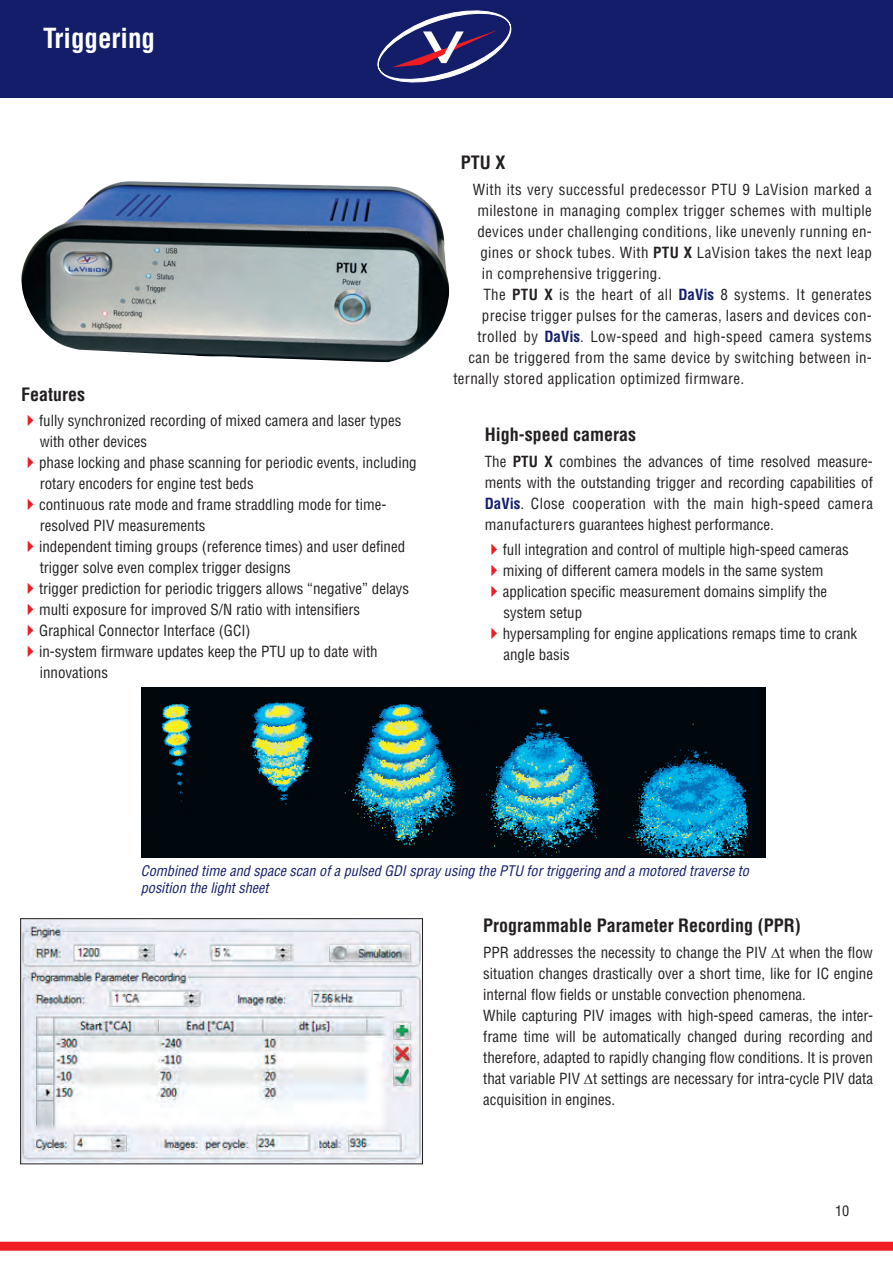
<style>
.page{position:relative;width:893px;height:1263px;background:#fff}
.page>*{position:absolute;margin:0;border:0;box-sizing:border-box;transform-origin:0 0}
.t1{font:700 condensed 27px "Helvetica";color:#fff}
.t2{font:700 condensed 18px "Helvetica";color:#231f20}
.t3{font:condensed 15px/21px "Helvetica";color:#231f20}
.t4{font:condensed 15px "Helvetica";letter-spacing:.025em;color:#231f20}
.t5{font:italic condensed 14.25px/17.1px "Helvetica";color:#131d6a}
.t6{font:condensed 14.25px "Helvetica";color:#231f20}
.s1{color:#ee1d23}
.s2{font-weight:700}
.s3{font-weight:700;color:#131d6a}
</style>
<div class="page">
<div style="left:0;top:0;width:893px;height:97px;background:#131d6a"></div>
<div style="left:0;top:1242px;width:893px;height:9px;background:#ee1d23"></div>
<svg style="left:378px;top:11px;width:133px;height:71px"></svg>
<img style="left:21px;top:181px;width:429px;height:181px">
<img style="left:141px;top:688px;width:625px;height:170px">
<img style="left:22px;top:920px;width:399px;height:242px">
<div style="left:20px;top:918px;width:403px;height:246px;border:1px solid #231f20"></div>
<h1 class="t1" style="left:43px;top:22px;width:113px">Triggering</h1>
<p class="t2" style="left:21px;top:383px;width:65px">Features</p>
<p class="t3" style="left:40px;top:410px;width:363px;text-indent:-19px"><span class="s1">✔</span>fully synchronized recording of mixed camera and laser types with other devices</p>
<p class="t3" style="left:40px;top:452px;width:379px;text-indent:-19px"><span class="s1">✔</span>phase locking and phase scanning for periodic events, including rotary encoders for engine test beds</p>
<p class="t3" style="left:40px;top:494px;width:348px;text-indent:-19px"><span class="s1">✔</span>continuous rate mode and frame straddling mode for time&shy;resolved PIV measurements</p>
<p class="t3" style="left:40px;top:536px;width:367px;text-indent:-19px"><span class="s1">✔</span>independent timing groups (reference times) and user defined trigger solve even complex trigger designs</p>
<p class="t3" style="left:21px;top:578px;width:390px"><span class="s1">✔</span>trigger prediction for periodic triggers allows “negative” delays</p>
<p class="t3" style="left:21px;top:599px;width:341px"><span class="s1">✔</span>multi exposure for improved S/N ratio with intensifiers</p>
<p class="t3" style="left:21px;top:620px;width:231px"><span class="s1">✔</span>Graphical Connector Interface (GCI)</p>
<p class="t3" style="left:40px;top:641px;width:339px;text-indent:-19px"><span class="s1">✔</span>in-system firmware updates keep the PTU up to date with innovations</p>
<p class="t2" style="left:461px;top:152px;width:46px">PTU X</p>
<p class="t4" style="left:473px;top:180px;width:400px">With its very successful predecessor PTU 9 LaVision marked a</p>
<p class="t4" style="left:477px;top:201px;width:396px">milestone in managing complex trigger schemes with multiple</p>
<p class="t4" style="left:477px;top:222px;width:396px">devices under challenging conditions, like unevenly running en-</p>
<p class="t4" style="left:480px;top:243px;width:393px">gines or shock tubes. With <span class="s2">PTU X</span> LaVision takes the next leap</p>
<p class="t4" style="left:482px;top:264px;width:181px">in comprehensive triggering.</p>
<p class="t4" style="left:483px;top:285px;width:390px">The <span class="s2">PTU X</span> is the heart of all <span class="s3">DaVis</span> 8 systems. It generates</p>
<p class="t4" style="left:482px;top:306px;width:391px">precise trigger pulses for the cameras, lasers and devices con-</p>
<p class="t4" style="left:477px;top:327px;width:396px">trolled by <span class="s3">DaVis</span>. Low-speed and high-speed camera systems</p>
<p class="t4" style="left:468px;top:348px;width:405px">can be triggered from the same device by switching between in-</p>
<p class="t4" style="left:453px;top:369px;width:292px">ternally stored application optimized firmware.</p>
<p class="t2" style="left:485px;top:424px;width:153px">High-speed cameras</p>
<p class="t3" style="left:485px;top:450px;width:390px;text-align:justify">The <span class="s2">PTU X</span> combines the advances of time resolved measure&shy;ments with the outstanding trigger and recording capabilities of <span class="s3">DaVis</span>. Close cooperation with the main high-speed camera manufacturers guarantees highest performance.</p>
<p class="t3" style="left:485px;top:539px;width:366px"><span class="s1">✔</span>full integration and control of multiple high-speed cameras</p>
<p class="t3" style="left:485px;top:560px;width:340px"><span class="s1">✔</span>mixing of different camera models in the same system</p>
<p class="t3" style="left:503px;top:581px;width:325px;text-indent:-19px"><span class="s1">✔</span>application specific measurement domains simplify the system setup</p>
<p class="t3" style="left:503px;top:623px;width:355px;text-indent:-19px"><span class="s1">✔</span>hypersampling for engine applications remaps time to crank angle basis</p>
<p class="t5" style="left:141px;top:862px;width:610px">Combined time and space scan of a pulsed GDI spray using the PTU for triggering and a motored traverse to position the light sheet</p>
<p class="t2" style="left:483px;top:915px;width:319px">Programmable Parameter Recording (PPR)</p>
<p class="t3" style="left:483px;top:942px;width:391px">PPR addresses the necessity to change the PIV ∆t when the flow situation changes drastically over a short time, like for IC engine internal flow fields or unstable convection phenomena.<br>While capturing PIV images with high-speed cameras, the inter&shy;frame time will be automatically changed during recording and therefore, adapted to rapidly changing flow conditions. It is proven that variable PIV ∆t settings are necessary for intra-cycle PIV data acquisition in engines.</p>
<p class="t6" style="left:835px;top:1201px;width:16px">10</p>
</div>
